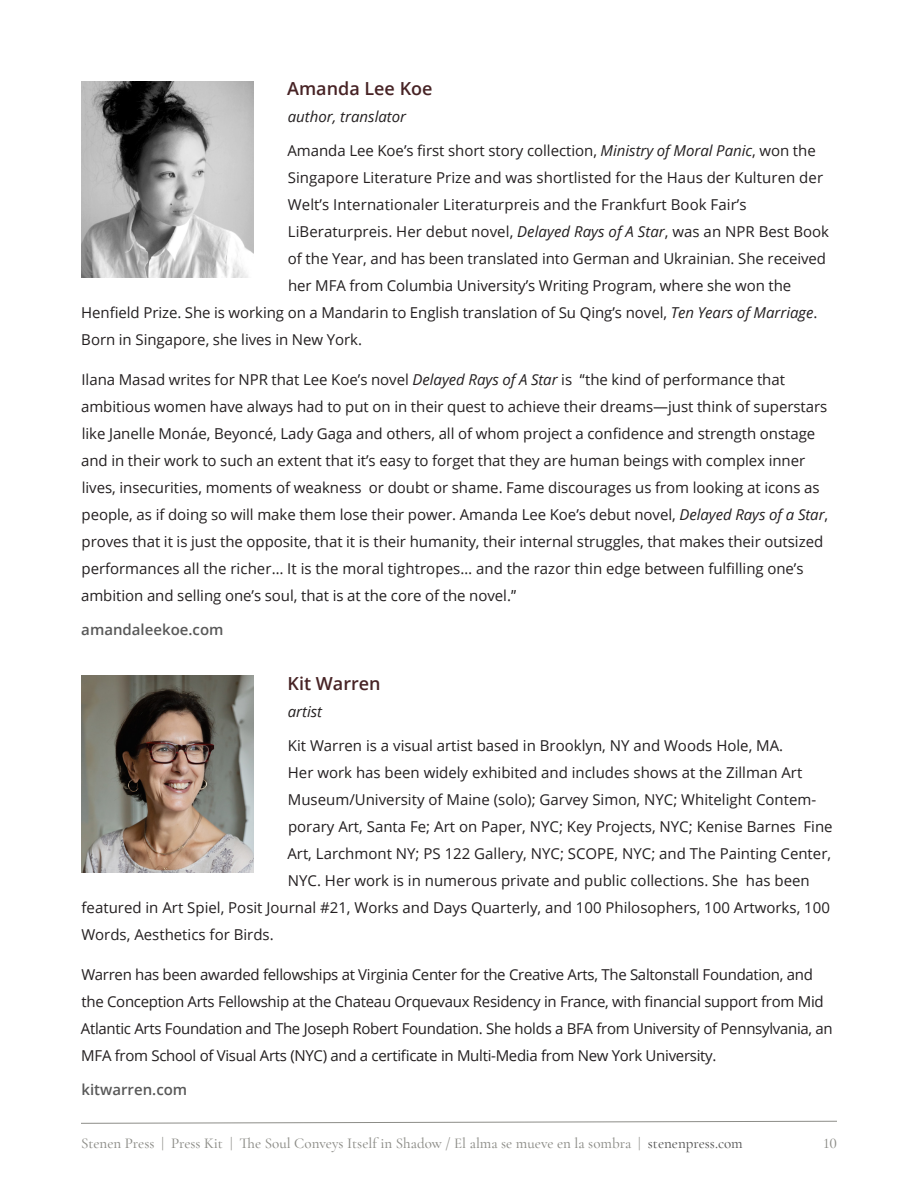
<style>
.page{position:relative;width:918px;height:1188px;background:#fff}
.page>*{position:absolute;margin:0;border:0;box-sizing:border-box;transform-origin:0 0}
.contributor_name{font:600 18px "Open Sans";color:#472325}
.body{font:15px/27px "Open Sans";letter-spacing:-.005em;color:#231f20}
.t1{font:500 15px "Cormorant Garamond";color:#8c8c87}
.hyperlink{font:600 15px "Open Sans";color:#595959}
.body-2{font:italic 15px "Open Sans";color:#231f20}
.s1{font-style:italic}
.s2{font-family:"Acumin Variable Concept"}
.s3{color:#595959}
</style>
<div class="page">
<svg style="left:81px;top:1121px;width:756px;height:3px"></svg>
<img style="left:81px;top:81px;width:173px;height:197px">
<img style="left:81px;top:676px;width:173px;height:196px">
<p class="contributor_name" style="left:287px;top:76px;width:147px">Amanda Lee Koe</p>
<p class="body-2" style="left:288px;top:106px;width:120px">author, translator</p>
<p class="body" style="left:287px;top:136px;width:530px">Amanda Lee Koe’s first short story collection, <span class="s1">Ministry of Moral Panic</span>, won the</p>
<p class="body" style="left:288px;top:163px;width:537px">Singapore Literature Prize and was shortlisted for the Haus der Kulturen der</p>
<p class="body" style="left:288px;top:190px;width:460px">Welt’s Internationaler Literaturpreis and the Frankfurt Book Fair’s</p>
<p class="body" style="left:288px;top:217px;width:543px">LiBeraturpreis. Her debut novel, <span class="s1">Delayed Rays of A Star</span>, was an NPR Best Book</p>
<p class="body" style="left:288px;top:244px;width:540px">of the Year, and has been translated into German and Ukrainian. She received</p>
<p class="body" style="left:288px;top:271px;width:505px">her MFA from Columbia University’s Writing Program, where she won the</p>
<p class="body" style="left:81px;top:298px;width:738px">Henfield Prize. She is working on a Mandarin to English translation of Su Qing’s novel, <span class="s1">Ten Years of Marriage</span>.</p>
<p class="body" style="left:81px;top:325px;width:282px">Born in Singapore, she lives in New York.</p>
<p class="body" style="left:81px;top:366px;width:749px">Ilana Masad writes for NPR that Lee Koe’s novel <span class="s1">Delayed Rays of A Star</span> is <span class="s2">“</span>the kind of performance that ambitious women have always had to put on in their quest to achieve their dreams—just think of superstars like Janelle Monáe, Beyoncé, Lady Gaga and others, all of whom project a confidence and strength onstage and in their work to such an extent that it’s easy to forget that they are human beings with complex inner lives, insecurities, moments of weakness or doubt or shame. Fame discourages us from looking at icons as people, as if doing so will make them lose their power. Amanda Lee Koe’s debut novel, <span class="s1">Delayed Rays of a Star</span>, proves that it is just the opposite, that it is their humanity, their internal struggles, that makes their outsized performances all the richer… It is the moral tightropes… and the razor thin edge between fulfilling one’s ambition and selling one’s soul, that is at the core of the novel.<span class="s2">”</span></p>
<p class="hyperlink" style="left:81px;top:619px;width:144px">amandaleekoe.com</p>
<p class="contributor_name" style="left:288px;top:671px;width:95px">Kit Warren</p>
<p class="body-2" style="left:288px;top:701px;width:36px">artist</p>
<p class="body" style="left:288px;top:732px;width:497px">Kit Warren is a visual artist based in Brooklyn, NY and Woods Hole, MA.</p>
<p class="body" style="left:288px;top:759px;width:516px">Her work has been widely exhibited and includes shows at the Zillman Art</p>
<p class="body" style="left:288px;top:786px;width:530px">Museum/University of Maine (solo); Garvey Simon, NYC; Whitelight Contem-</p>
<p class="body" style="left:288px;top:813px;width:546px">porary Art, Santa Fe; Art on Paper, NYC; Key Projects, NYC; Kenise Barnes Fine</p>
<p class="body" style="left:287px;top:840px;width:545px">Art, Larchmont NY; PS 122 Gallery, NYC; SCOPE, NYC; and The Painting Center,</p>
<p class="body" style="left:288px;top:867px;width:523px">NYC. Her work is in numerous private and public collections. She has been</p>
<p class="body" style="left:82px;top:894px;width:750px">featured in Art Spiel, Posit Journal #21, Works and Days Quarterly, and 100 Philosophers, 100 Artworks, 100</p>
<p class="body" style="left:81px;top:921px;width:194px">Words, Aesthetics for Birds.</p>
<p class="body" style="left:81px;top:961px;width:753px">Warren has been awarded fellowships at Virginia Center for the Creative Arts, The Saltonstall Foundation, and the Conception Arts Fellowship at the Chateau Orquevaux Residency in France, with financial support from Mid Atlantic Arts Foundation and The Joseph Robert Foundation. She holds a BFA from University of Pennsylvania, an MFA from School of Visual Arts (NYC) and a certificate in Multi-Media from New York University.</p>
<p class="hyperlink" style="left:82px;top:1079px;width:107px">kitwarren.com</p>
<p class="t1" style="left:81px;top:1134px;width:663px">Stenen Press | Press Kit | The Soul Conveys Itself in Shadow / El alma se mueve en la sombra | <span class="s3">stenenpress.com</span></p>
<p class="t1" style="left:824px;top:1134px;width:15px">10</p>
</div>
